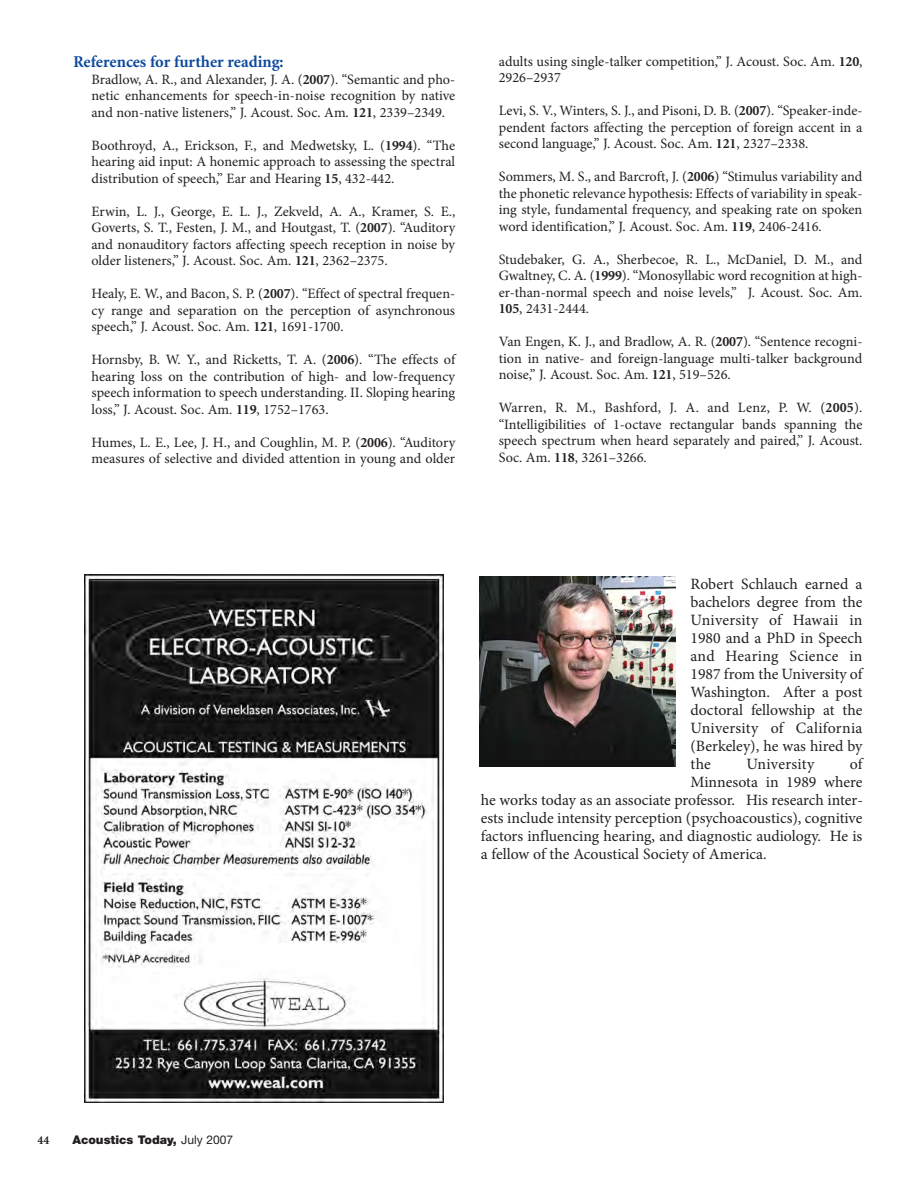
<style>
.page{position:relative;width:918px;height:1188px;background:#fff}
.page>*{position:absolute;margin:0;border:0;box-sizing:border-box;transform-origin:0 0}
.t1{font:700 16.5px "Minion";color:#0c499c}
.t2{font:15.75px/18px "Minion Pro";color:#231f20;text-align:justify}
.t3{font:14.25px/16.5px "Minion Pro";color:#231f20;text-align:justify}
.t4{font:900 12px "Helvetica Neue";color:#231f20}
.t5{font:700 12px "Minion";color:#231f20}
.s1{font-family:"Minion";font-weight:700}
.s2{font-weight:400}
</style>
<div class="page">
<img style="left:479px;top:576px;width:197px;height:191px">
<img style="left:84px;top:574px;width:360px;height:529px">
<p class="t1" style="left:74px;top:55px;width:212px">References for further reading:</p>
<p class="t3" style="left:92px;top:72px;width:365px">Bradlow, A. R., and Alexander, J. A. (<span class="s1">2007</span>). “Semantic and pho&shy;netic enhancements for speech-in-noise recognition by native and non-native listeners,” J. Acoust. Soc. Am. <span class="s1">121</span>, 2339–2349.</p>
<p class="t3" style="left:92px;top:138px;width:365px">Boothroyd, A., Erickson, F., and Medwetsky, L. (<span class="s1">1994</span>). “The hearing aid input: A honemic approach to assessing the spectral distribution of speech,” Ear and Hearing <span class="s1">15</span>, 432-442.</p>
<p class="t3" style="left:92px;top:204px;width:365px">Erwin, L. J., George, E. L. J., Zekveld, A. A., Kramer, S. E., Goverts, S. T., Festen, J. M., and Houtgast, T. (<span class="s1">2007</span>). “Auditory and nonauditory factors affecting speech reception in noise by older listeners,” J. Acoust. Soc. Am. <span class="s1">121</span>, 2362–2375.</p>
<p class="t3" style="left:92px;top:287px;width:365px">Healy, E. W., and Bacon, S. P. (<span class="s1">2007</span>). “Effect of spectral frequen&shy;cy range and separation on the perception of asynchronous speech,” J. Acoust. Soc. Am. <span class="s1">121</span>, 1691-1700.</p>
<p class="t3" style="left:92px;top:353px;width:365px">Hornsby, B. W. Y., and Ricketts, T. A. (<span class="s1">2006</span>). “The effects of hearing loss on the contribution of high- and low-frequency speech information to speech understanding. II. Sloping hearing loss,” J. Acoust. Soc. Am. <span class="s1">119</span>, 1752–1763.</p>
<p class="t3" style="left:92px;top:435px;width:365px">Humes, L. E., Lee, J. H., and Coughlin, M. P. (<span class="s1">2006</span>). “Auditory measures of selective and divided attention in young and older</p>
<p class="t3" style="left:499px;top:54px;width:365px">adults using single-talker competition,” J. Acoust. Soc. Am. <span class="s1">120</span>,<br>2926–2937</p>
<p class="t3" style="left:499px;top:104px;width:365px">Levi, S. V., Winters, S. J., and Pisoni, D. B. (<span class="s1">2007</span>). “Speaker-inde&shy;pendent factors affecting the perception of foreign accent in a second language,” J. Acoust. Soc. Am. <span class="s1">121</span>, 2327–2338.</p>
<p class="t3" style="left:499px;top:170px;width:365px">Sommers, M. S., and Barcroft, J. (<span class="s1">2006</span>) “Stimulus variability and the phonetic relevance hypothesis: Effects of variability in speak&shy;ing style, fundamental frequency, and speaking rate on spoken word identification,” J. Acoust. Soc. Am. <span class="s1">119</span>, 2406-2416.</p>
<p class="t3" style="left:499px;top:252px;width:365px">Studebaker, G. A., Sherbecoe, R. L., McDaniel, D. M., and Gwaltney, C. A. (<span class="s1">1999</span>). “Monosyllabic word recognition at high&shy;er-than-normal speech and noise levels,” J. Acoust. Soc. Am.<br><span class="s1">105</span>, 2431-2444.</p>
<p class="t3" style="left:499px;top:335px;width:365px">Van Engen, K. J., and Bradlow, A. R. (<span class="s1">2007</span>). “Sentence recogni&shy;tion in native- and foreign-language multi-talker background noise,” J. Acoust. Soc. Am. <span class="s1">121</span>, 519–526.</p>
<p class="t3" style="left:499px;top:401px;width:365px">Warren, R. M., Bashford, J. A. and Lenz, P. W. (<span class="s1">2005</span>). “Intelligibilities of 1-octave rectangular bands spanning the speech spectrum when heard separately and paired,” J. Acoust.<br>Soc. Am. <span class="s1">118</span>, 3261–3266.</p>
<p class="t2" style="left:690px;top:576px;width:174px">Robert Schlauch earned a bachelors degree from the University of Hawaii in 1980 and a PhD in Speech and Hearing Science in 1987 from the University of Washington. After a post doctoral fellowship at the University of California (Berkeley), he was hired by the</p>
<p class="t2" style="left:746px;top:756px;width:69px">University</p>
<p class="t2" style="left:850px;top:756px;width:14px">of</p>
<p class="t2" style="left:690px;top:774px;width:174px">Minnesota in 1989 where</p>
<p class="t2" style="left:481px;top:792px;width:384px">he works today as an associate professor. His research inter-</p>
<p class="t2" style="left:481px;top:810px;width:383px">ests include intensity perception (psychoacoustics), cognitive</p>
<p class="t2" style="left:481px;top:828px;width:383px">factors influencing hearing, and diagnostic audiology. He is</p>
<p class="t2" style="left:481px;top:846px;width:288px">a fellow of the Acoustical Society of America.</p>
<p class="t5" style="left:38px;top:1136px;width:13px">44</p>
<p class="t4" style="left:72px;top:1135px;width:162px">Acoustics Today, <span class="s2">July 2007</span></p>
</div>
